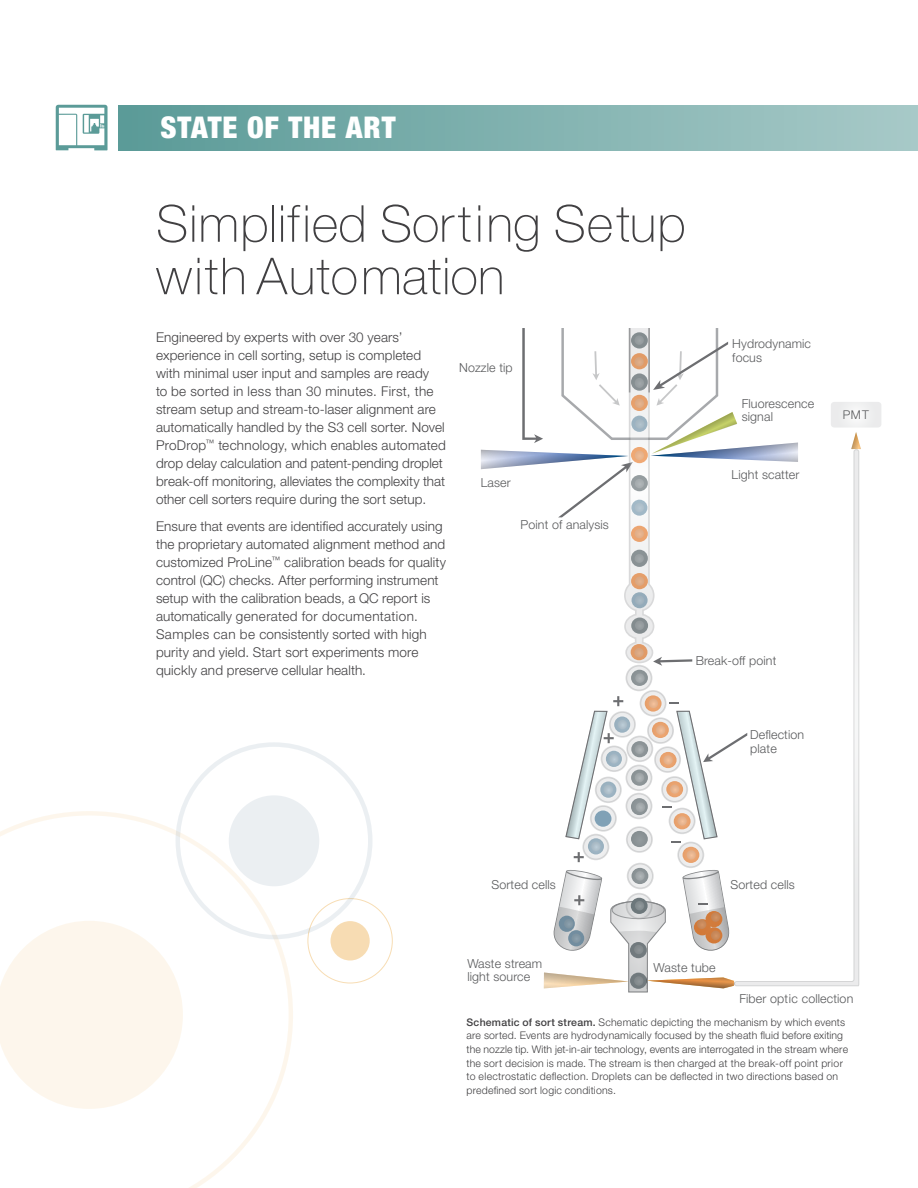
<style>
.page{position:relative;width:918px;height:1188px;background:#fff}
.page>*{position:absolute;margin:0;border:0;box-sizing:border-box;transform-origin:0 0}
.t1{font:100 51px/52.5px "Helvetica Neue LT Std";letter-spacing:.02em;color:#414042}
.t2{font:900 condensed 30px "Helvetica Neue LT Std";letter-spacing:.03em;color:#fff}
.t3{font:300 13.5px/18px "Helvetica Neue LT Std";letter-spacing:.01em;color:#414042}
.t4{font:300 12.45px/13.2px "Helvetica Neue LT Std";letter-spacing:.01em;color:#58595b}
.t5{font:300 12.15px "Helvetica Neue LT Std";color:#58595b}
.t6{font:300 10.5px/13.5px "Helvetica Neue LT Std";letter-spacing:.02em;color:#414042}
.s1{font-weight:500}
</style>
<div class="page">
<div style="left:838px;top:411px;width:44px;height:12px;background:#f6f7f7"></div>
<img style="left:680px;top:859px;width:24px;height:9px">
<img style="left:626px;top:682px;width:38px;height:38px">
<svg style="left:565px;top:696px;width:62px;height:166px"></svg>
<img style="left:625px;top:666px;width:28px;height:16px">
<img style="left:610px;top:846px;width:41px;height:24px">
<svg style="left:831px;top:402px;width:50px;height:47px"></svg>
<img style="left:610px;top:720px;width:25px;height:117px">
<svg style="left:734px;top:449px;width:125px;height:537px"></svg>
<svg style="left:678px;top:842px;width:25px;height:25px"></svg>
<div style="left:677px;top:842px;width:27px;height:26px;border:2px solid #8a8c8e;border-radius:50%"></div>
<svg style="left:626px;top:765px;width:26px;height:25px"></svg>
<div style="left:626px;top:765px;width:26px;height:26px;border:2px solid #8a8c8e;border-radius:50%"></div>
<svg style="left:626px;top:794px;width:26px;height:24px"></svg>
<div style="left:626px;top:793px;width:26px;height:26px;border:2px solid #8a8c8e;border-radius:50%"></div>
<svg style="left:627px;top:827px;width:25px;height:25px"></svg>
<div style="left:626px;top:826px;width:27px;height:27px;border:2px solid #8a8c8e;border-radius:50%"></div>
<svg style="left:628px;top:864px;width:25px;height:24px"></svg>
<div style="left:627px;top:863px;width:27px;height:26px;border:2px solid #8a8c8e;border-radius:50%"></div>
<svg style="left:601px;top:746px;width:26px;height:25px"></svg>
<div style="left:601px;top:746px;width:27px;height:26px;border:2px solid #8a8c8e;border-radius:50%"></div>
<svg style="left:596px;top:777px;width:25px;height:25px"></svg>
<div style="left:595px;top:777px;width:27px;height:26px;border:2px solid #8a8c8e;border-radius:50%"></div>
<svg style="left:591px;top:806px;width:25px;height:25px"></svg>
<div style="left:590px;top:805px;width:27px;height:27px;border:2px solid #8a8c8e;border-radius:50%"></div>
<svg style="left:583px;top:835px;width:26px;height:24px"></svg>
<div style="left:582px;top:834px;width:27px;height:26px;border:2px solid #8a8c8e;border-radius:50%"></div>
<svg style="left:640px;top:691px;width:26px;height:25px"></svg>
<div style="left:640px;top:690px;width:27px;height:27px;border:2px solid #8a8c8e;border-radius:50%"></div>
<svg style="left:480px;top:328px;width:318px;height:338px"></svg>
<div style="left:595px;top:811px;width:16px;height:16px;background:#80a1b6;border-radius:50%"></div>
<svg style="left:635px;top:699px;width:112px;height:145px"></svg>
<svg style="left:544px;top:870px;width:190px;height:123px"></svg>
<svg style="left:56px;top:105px;width:52px;height:45px"></svg>
<div style="left:118px;top:105px;width:800px;height:45px;background:linear-gradient(to right,#5a9a97,#a7c9c8)"></div>
<svg style="left:0;top:811px;width:293px;height:377px"></svg>
<svg style="left:0;top:921px;width:183px;height:188px"></svg>
<div style="left:330px;top:921px;width:40px;height:40px;background:#f7dcb3;border-radius:50%"></div>
<div style="left:176px;top:742px;width:197px;height:197px;border:4px solid #557b97;border-radius:50%"></div>
<div style="left:229px;top:795px;width:90px;height:91px;background:#ebeff2;border-radius:50%"></div>
<h2 class="t2" style="left:161px;top:109px;width:236px">STATE OF THE ART</h2>
<h1 class="t1" style="left:156px;top:197px;width:531px">Simplified Sorting Setup with Automation</h1>
<p class="t3" style="left:156px;top:328px;width:291px">Engineered by experts with over 30 years’ experience in cell sorting, setup is completed with minimal user input and samples are ready<br>to be sorted in less than 30 minutes. First, the stream setup and stream-to-laser alignment are automatically handled by the S3 cell sorter. Novel ProDrop<sup>™</sup> technology, which enables automated drop delay calculation and patent-pending droplet break-off monitoring, alleviates the complexity that other cell sorters require during the sort setup.</p>
<p class="t3" style="left:156px;top:517px;width:292px">Ensure that events are identified accurately using the proprietary automated alignment method and customized ProLine<sup>™</sup> calibration beads for quality control (QC) checks. After performing instrument setup with the calibration beads, a QC report is automatically generated for documentation.<br>Samples can be consistently sorted with high purity and yield. Start sort experiments more quickly and preserve cellular health.</p>
<p class="t4" style="left:459px;top:361px;width:55px">Nozzle tip</p>
<p class="t4" style="left:481px;top:475px;width:31px">Laser</p>
<p class="t4" style="left:521px;top:518px;width:90px">Point of analysis</p>
<p class="t4" style="left:732px;top:337px;width:80px">Hydrodynamic focus</p>
<p class="t4" style="left:742px;top:396px;width:74px">Fluorescence signal</p>
<p class="t4" style="left:732px;top:468px;width:69px">Light scatter</p>
<p class="t4" style="left:696px;top:654px;width:82px">Break-off point</p>
<p class="t4" style="left:750px;top:728px;width:55px">Deflection plate</p>
<p class="t5" style="left:843px;top:408px;width:27px">PMT</p>
<p class="t4" style="left:492px;top:877px;width:66px">Sorted cells</p>
<p class="t4" style="left:731px;top:877px;width:66px">Sorted cells</p>
<p class="t4" style="left:467px;top:956px;width:76px">Waste stream light source</p>
<p class="t4" style="left:654px;top:961px;width:63px">Waste tube</p>
<p class="t6" style="left:467px;top:1015px;width:383px"><span class="s1">Schematic of sort stream.</span> Schematic depicting the mechanism by which events are sorted. Events are hydrodynamically focused by the sheath fluid before exiting the nozzle tip. With jet-in-air technology, events are interrogated in the stream where the sort decision is made. The stream is then charged at the break-off point prior to electrostatic deflection. Droplets can be deflected in two directions based on predefined sort logic conditions.</p>
<p class="t4" style="left:739px;top:992px;width:115px">Fiber optic collection</p>
</div>
